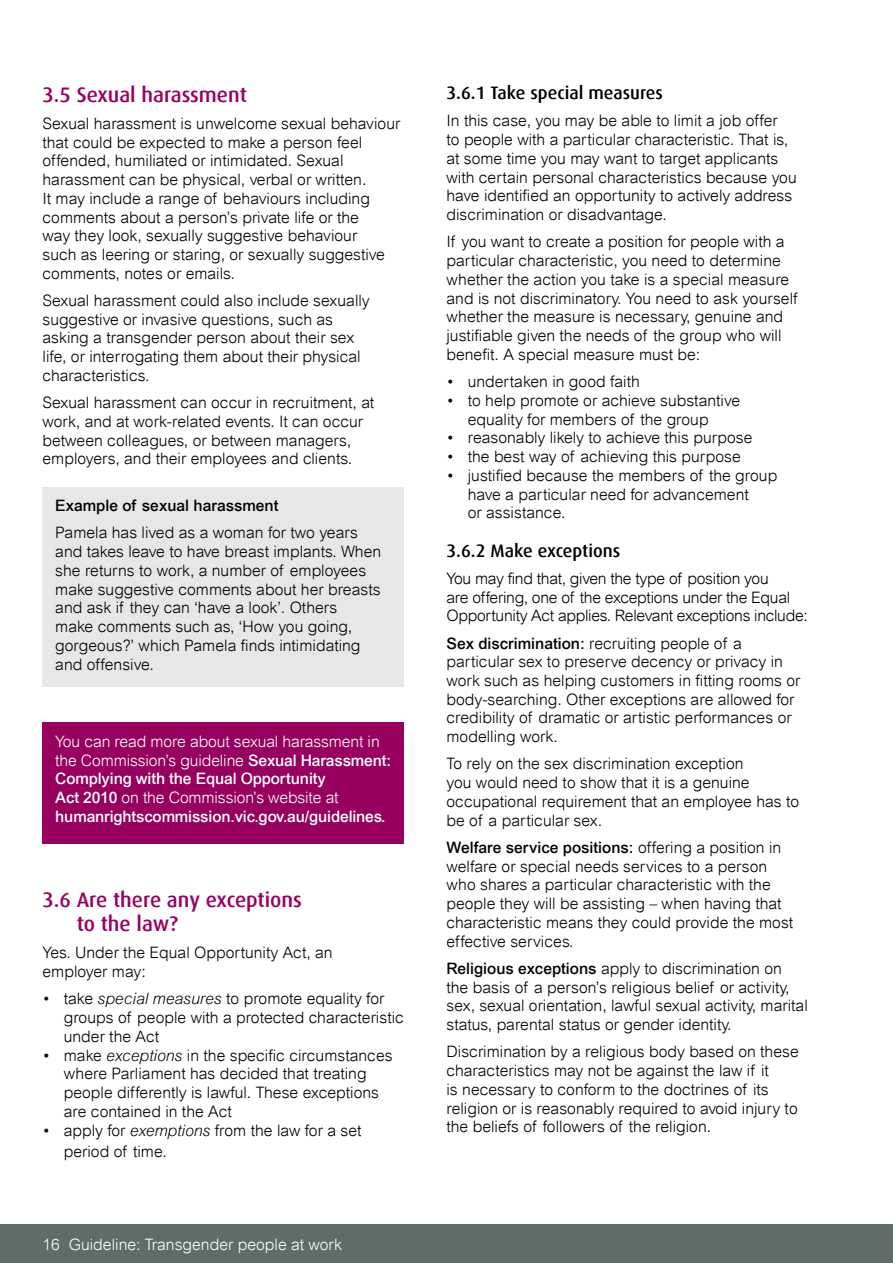
<style>
.page{position:relative;width:893px;height:1263px;background:#fff}
.page>*{position:absolute;margin:0;border:0;box-sizing:border-box;transform-origin:0 0}
.t1{font:500 21px/24px "Dax";color:#97005e}
.t2{font:500 18px "Dax";color:#000}
.t3{font:300 15.75px/18.8px "Arial";color:#000}
.t4{font:500 15.75px/18.8px "Arial";letter-spacing:-.01em;color:#fff}
.t5{font:300 15.75px/18.8px "Arial";letter-spacing:-.02em;color:#000}
.t6{font:300 15.75px "Arial";color:#fff}
.t7{font:500 15.75px "Arial";color:#000}
.s1{font-weight:300}
.s2{font-style:italic}
.s3{font-weight:500}
</style>
<div class="page">
<div style="left:0;top:1225px;width:893px;height:38px;background:#5e6e66"></div>
<div style="left:43px;top:487px;width:361px;height:200px;background:#e6e7e8"></div>
<div style="left:43px;top:722px;width:361px;height:122px;background:#97005e"></div>
<h1 class="t1" style="left:43px;top:82px;width:206px">3.5 Sexual harassment</h1>
<p class="t3" style="left:43px;top:114px;width:359px">Sexual harassment is unwelcome sexual behaviour that could be expected to make a person feel offended, humiliated or intimidated. Sexual harassment can be physical, verbal or written.<br>It may include a range of behaviours including comments about a person’s private life or the<br>way they look, sexually suggestive behaviour<br>such as leering or staring, or sexually suggestive comments, notes or emails.</p>
<p class="t3" style="left:43px;top:291px;width:329px">Sexual harassment could also include sexually suggestive or invasive questions, such as asking a transgender person about their sex life, or interrogating them about their physical characteristics.</p>
<p class="t3" style="left:43px;top:393px;width:333px">Sexual harassment can occur in recruitment, at work, and at work-related events. It can occur between colleagues, or between managers, employers, and their employees and clients.</p>
<p class="t7" style="left:55px;top:496px;width:225px">Example of sexual harassment</p>
<p class="t3" style="left:55px;top:523px;width:327px">Pamela has lived as a woman for two years and takes leave to have breast implants. When she returns to work, a number of employees make suggestive comments about her breasts and ask if they can ‘have a look’. Others<br>make comments such as, ‘How you going, gorgeous?’ which Pamela finds intimidating and offensive.</p>
<p class="t4" style="left:55px;top:732px;width:337px"><span class="s1">You can read more about sexual harassment in the Commission’s guideline</span> Sexual Harassment:<br>Complying with the Equal Opportunity<br>Act 2010 <span class="s1">on the Commission’s website at </span>humanrightscommission.vic.gov.au/guidelines.</p>
<h1 class="t1" style="left:77px;top:888px;width:227px;text-indent:-34px">3.6 Are there any exceptions to the law?</h1>
<p class="t3" style="left:43px;top:943px;width:292px">Yes. Under the Equal Opportunity Act, an employer may:</p>
<p class="t3" style="left:64px;top:989px;width:342px;text-indent:-21px">• take <span class="s2">special measures</span> to promote equality for groups of people with a protected characteristic under the Act</p>
<p class="t3" style="left:64px;top:1046px;width:330px;text-indent:-21px">• make <span class="s2">exceptions</span> in the specific circumstances where Parliament has decided that treating people differently is lawful. These exceptions are contained in the Act</p>
<p class="t3" style="left:64px;top:1120px;width:299px;line-height:21px;text-indent:-21px">• apply for <span class="s2">exemptions</span> from the law for a set period of time.</p>
<p class="t6" style="left:43px;top:1235px;width:301px">16 Guideline: Transgender people at work</p>
<p class="t2" style="left:446px;top:83px;width:218px">3.6.1 Take special measures</p>
<p class="t3" style="left:446px;top:112px;width:352px">In this case, you may be able to limit a job offer<br>to people with a particular characteristic. That is, at some time you may want to target applicants with certain personal characteristics because you have identified an opportunity to actively address discrimination or disadvantage.</p>
<p class="t3" style="left:446px;top:232px;width:353px">If you want to create a position for people with a particular characteristic, you need to determine whether the action you take is a special measure and is not discriminatory. You need to ask yourself whether the measure is necessary, genuine and justifiable given the needs of the group who will benefit. A special measure must be:</p>
<p class="t3" style="left:446px;top:372px;width:195px">• undertaken in good faith</p>
<p class="t3" style="left:468px;top:391px;width:274px;text-indent:-21px">• to help promote or achieve substantive equality for members of the group</p>
<p class="t3" style="left:446px;top:428px;width:308px">• reasonably likely to achieve this purpose</p>
<p class="t3" style="left:446px;top:447px;width:296px">• the best way of achieving this purpose</p>
<p class="t3" style="left:468px;top:466px;width:311px;text-indent:-21px">• justified because the members of the group have a particular need for advancement<br>or assistance.</p>
<p class="t2" style="left:446px;top:540px;width:175px">3.6.2 Make exceptions</p>
<p class="t5" style="left:446px;top:569px;width:363px">You may find that, given the type of position you<br>are offering, one of the exceptions under the Equal<br>Opportunity Act applies. Relevant exceptions include:</p>
<p class="t3" style="left:446px;top:634px;width:356px"><span class="s3">Sex discrimination:</span> recruiting people of a particular sex to preserve decency or privacy in work such as helping customers in fitting rooms or body-searching. Other exceptions are allowed for credibility of dramatic or artistic performances or modelling work.</p>
<p class="t3" style="left:446px;top:754px;width:354px">To rely on the sex discrimination exception<br>you would need to show that it is a genuine occupational requirement that an employee has to be of a particular sex.</p>
<p class="t3" style="left:446px;top:838px;width:348px"><span class="s3">Welfare service positions:</span> offering a position in welfare or special needs services to a person who shares a particular characteristic with the people they will be assisting – when having that characteristic means they could provide the most effective services.</p>
<p class="t3" style="left:446px;top:959px;width:363px"><span class="s3">Religious exceptions</span> apply to discrimination on<br>the basis of a person’s religious belief or activity, sex, sexual orientation, lawful sexual activity, marital status, parental status or gender identity.</p>
<p class="t3" style="left:446px;top:1042px;width:354px">Discrimination by a religious body based on these characteristics may not be against the law if it<br>is necessary to conform to the doctrines of its religion or is reasonably required to avoid injury to the beliefs of followers of the religion.</p>
</div>
